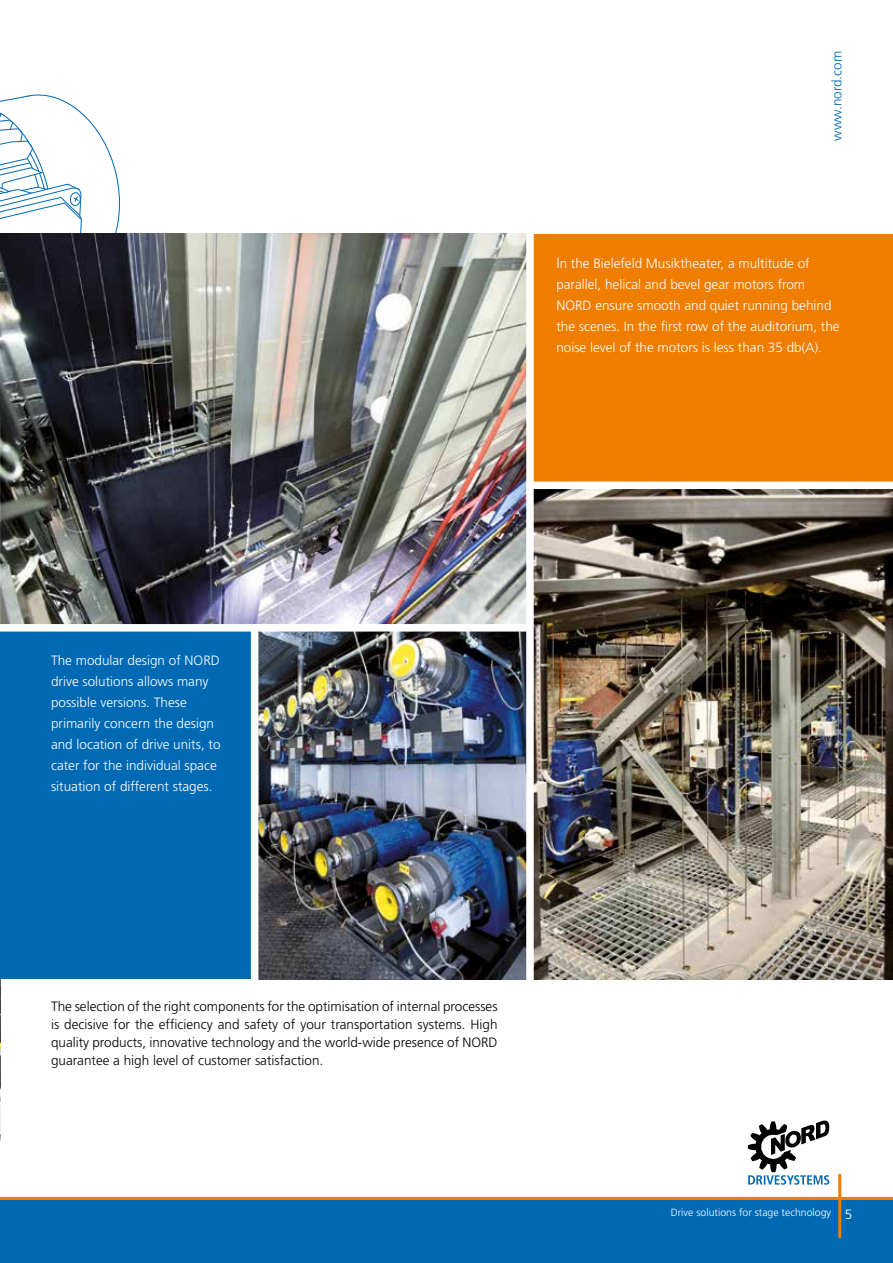
<style>
.page{position:relative;width:893px;height:1263px;background:#fff}
.page>*{position:absolute;margin:0;border:0;box-sizing:border-box;transform-origin:0 0}
.t1{font:300 13.5px/21px "Frutiger";color:#fff}
.t2{font:300 13.5px/18px "Frutiger";color:#000;text-align:justify}
.t3{font:300 13.5px "Frutiger";color:#0069b4}
.t4{font:300 10.5px "Frutiger";color:#fff}
.s1{font-size:15px}
.s2{font-size:13.5px}
</style>
<div class="page">
<div style="left:0;top:1198px;width:893px;height:65px;background:#0069b4"></div>
<hr style="left:0;top:1197px;width:893px;height:3px;background:#ef7d00">
<hr style="left:838px;top:1174px;width:3px;height:64px;background:#ef7d00">
<svg style="left:748px;top:1120px;width:81px;height:65px"></svg>
<svg style="left:0;top:94px;width:128px;height:140px"></svg>
<img style="left:0;top:979px;width:1px;height:162px">
<img style="left:258px;top:631px;width:268px;height:348px">
<img style="left:534px;top:489px;width:359px;height:490px">
<img style="left:0;top:234px;width:526px;height:390px">
<div style="left:0;top:626px;width:254px;height:353px;background:#0069b4"></div>
<div style="left:529px;top:234px;width:364px;height:252px;background:#ef7d00"></div>
<div style="left:0;top:624px;width:529px;height:7px;background:#fff"></div>
<div style="left:526px;top:230px;width:8px;height:751px;background:#fff"></div>
<div style="left:251px;top:626px;width:7px;height:362px;background:#fff"></div>
<div style="left:529px;top:481px;width:364px;height:8px;background:#fff"></div>
<p class="t3" style="left:829px;top:141px;width:91px;rotate:-90deg">www.nord.com</p>
<p class="t1" style="left:556px;top:253px;width:285px"><span class="s1">I</span>n the Bielefeld Musiktheater, a multitude of parallel, helical and bevel gear motors from NORD ensure smooth and quiet running behind the scenes. In the first row of the auditorium, the noise level of the motors is less than 35 db(A).</p>
<p class="t1" style="left:51px;top:650px;width:171px">The modular design of NORD drive solutions allows many possible versions. These primarily concern the design and location of drive units, to cater for the individual space situation of different stages.</p>
<p class="t2" style="left:51px;top:997px;width:448px">The selection of the right components for the optimisation of internal processes is decisive for the efficiency and safety of your transportation systems. High quality products, innovative technology and the world-wide presence of NORD guarantee a high level of customer satisfaction.</p>
<p class="t4" style="left:671px;top:1207px;width:183px">Drive solutions for stage technology <span class="s2">5</span></p>
</div>
